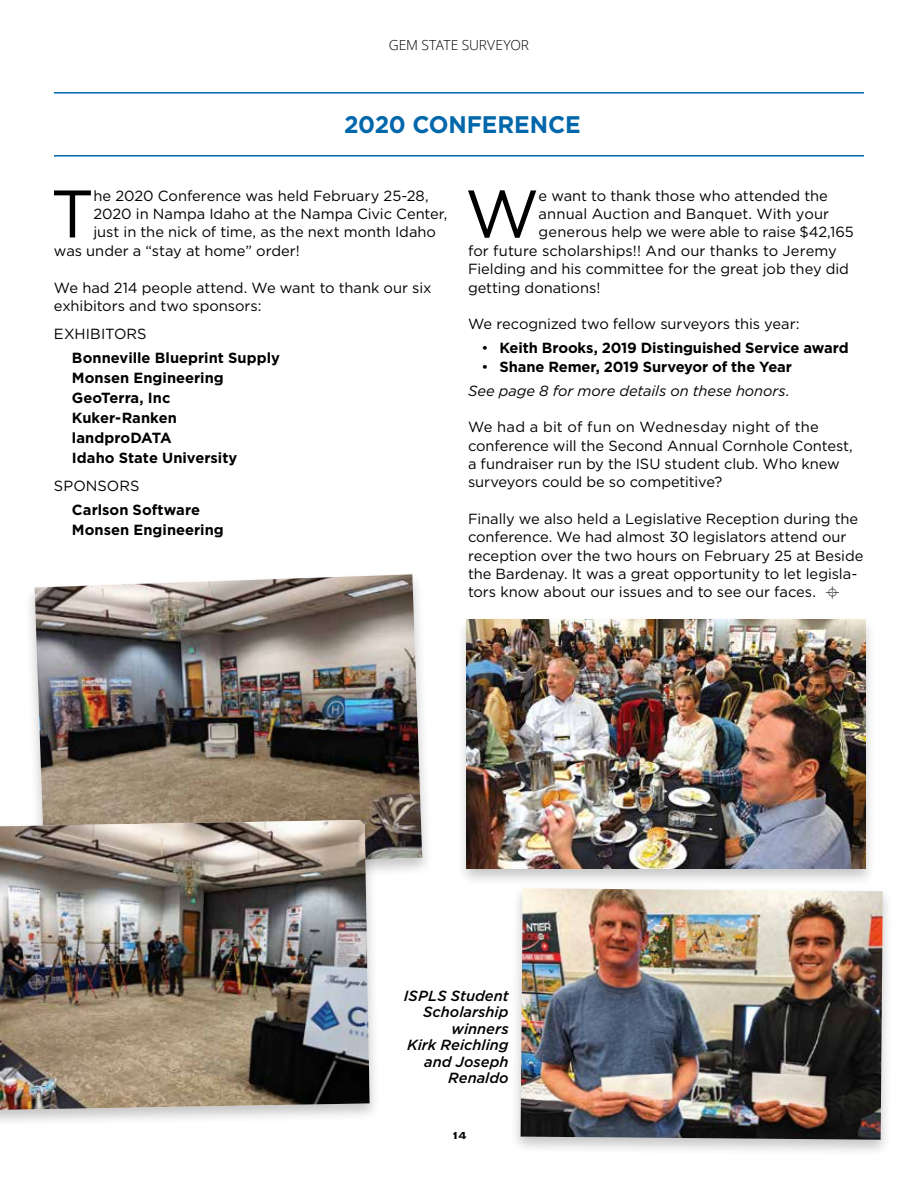
<style>
.page{position:relative;width:918px;height:1188px;background:#fff}
.page>*{position:absolute;margin:0;border:0;box-sizing:border-box;transform-origin:0 0}
.t1{font:67.05px "Gotham";color:#000}
.t2{font:700 24px "Gotham";letter-spacing:-.005em;color:#0067aa}
.t3{font:14.7px/18.3px "Gotham";color:#000}
.t4{font:700 14.7px/19.8px "Gotham";letter-spacing:-.005em;color:#000}
.t5{font:italic 14.7px/24px "Gotham";letter-spacing:-.005em;color:#000;text-align:right}
.t6{font:italic 500 14.7px/16.5px "Gotham";color:#000;text-align:right}
.t7{font:300 13.8px "Open Sans";letter-spacing:-.005em;color:#000}
.t8{font:700 13.2px "Copperplate";color:#000}
.s1{font-weight:400}
.s2{font-style:normal}
.s3{font-weight:700;font-style:normal}
</style>
<div class="page">
<div style="left:456px;top:615px;width:420px;height:271px;background:#000;opacity:.23"></div>
<img style="left:467px;top:620px;width:398px;height:248px">
<hr style="left:54px;top:92px;width:810px;height:2px;background:#0067aa">
<div style="left:24px;top:570px;width:409px;height:318px;background:#000;opacity:.23"></div>
<img style="left:35px;top:574px;width:387px;height:297px">
<div style="left:0;top:816px;width:381px;height:313px;background:#000;opacity:.23"></div>
<img style="left:0;top:820px;width:370px;height:290px">
<div style="left:510px;top:884px;width:384px;height:273px;background:#000;opacity:.23"></div>
<img style="left:521px;top:888px;width:362px;height:252px">
<hr style="left:54px;top:155px;width:810px;height:2px;background:#0067aa">
<p class="t7" style="left:389px;top:35px;width:142px">GEM STATE SURVEYOR</p>
<h2 class="t2" style="left:344px;top:109px;width:238px">2020 Conference</h2>
<h1 class="t1" style="left:51px;top:171px;width:45px">T</h1>
<p class="t3" style="left:94px;top:186px;width:337px">he 2020 Conference was held February 25-28,</p>
<p class="t3" style="left:94px;top:204px;width:355px">2020 in Nampa Idaho at the Nampa Civic Center,</p>
<p class="t3" style="left:94px;top:223px;width:344px">just in the nick of time, as the next month Idaho</p>
<p class="t3" style="left:54px;top:241px;width:247px">was under a “stay at home” order!</p>
<p class="t3" style="left:54px;top:278px;width:379px">We had 214 people attend. We want to thank our six exhibitors and two sponsors:</p>
<p class="t3" style="left:54px;top:325px;width:30px">Exhibit</p>
<p class="t3" style="left:114px;top:325px;width:23px">ors</p>
<p class="t4" style="left:72px;top:348px;width:209px">Bonneville Blueprint Supply<br>Monsen Engineering<br>GeoTerra, I nc<br>Kuker-Ranken<br>landproDATA<br>I daho State University</p>
<p class="t3" style="left:54px;top:476px;width:76px">Sponsors</p>
<p class="t4" style="left:72px;top:500px;width:153px">Carlson Software<br>Monsen Engineering</p>
<h1 class="t1" style="left:465px;top:171px;width:76px">W</h1>
<p class="t3" style="left:539px;top:186px;width:291px">e want to thank those who attended the</p>
<p class="t3" style="left:539px;top:204px;width:292px">annual Auction and Banquet. With your</p>
<p class="t3" style="left:539px;top:223px;width:317px">generous help we were able to raise $42,165</p>
<p class="t3" style="left:468px;top:241px;width:370px">for future scholarships!! And our thanks to Jeremy</p>
<p class="t3" style="left:468px;top:259px;width:383px">Fielding and his committee for the great job they did</p>
<p class="t3" style="left:468px;top:278px;width:134px">getting donations!</p>
<p class="t3" style="left:468px;top:315px;width:333px">We recognized two fellow surveyors this year:</p>
<p class="t4" style="left:481px;top:338px;width:369px"><span class="s1">•</span> Keith Brooks, 2019 Distinguished Service award</p>
<p class="t5" style="left:468px;top:354px;width:326px"><span class="s2">•</span> <span class="s3">Shane Remer, 2019 Surveyor of the Year<br></span>See page 8 for more details on these honors.</p>
<p class="t3" style="left:468px;top:418px;width:386px">We had a bit of fun on Wednesday night of the conference will the Second Annual Cornhole Contest, a fundraiser run by the ISU student club. Who knew surveyors could be so competitive?</p>
<p class="t3" style="left:468px;top:509px;width:397px">Finally we also held a Legislative Reception during the conference. We had almost 30 legislators attend our reception over the two hours on February 25 at Beside the Bardenay. It was a great opportunity to let legisla&shy;tors know about our issues and to see our faces.</p>
<p class="t6" style="left:404px;top:987px;width:106px">ISPLS Student<br>Scholarship winners<br>Kirk Reichling and Joseph<br>Renaldo</p>
<p class="t8" style="left:451px;top:1127px;width:17px">14</p>
</div>
